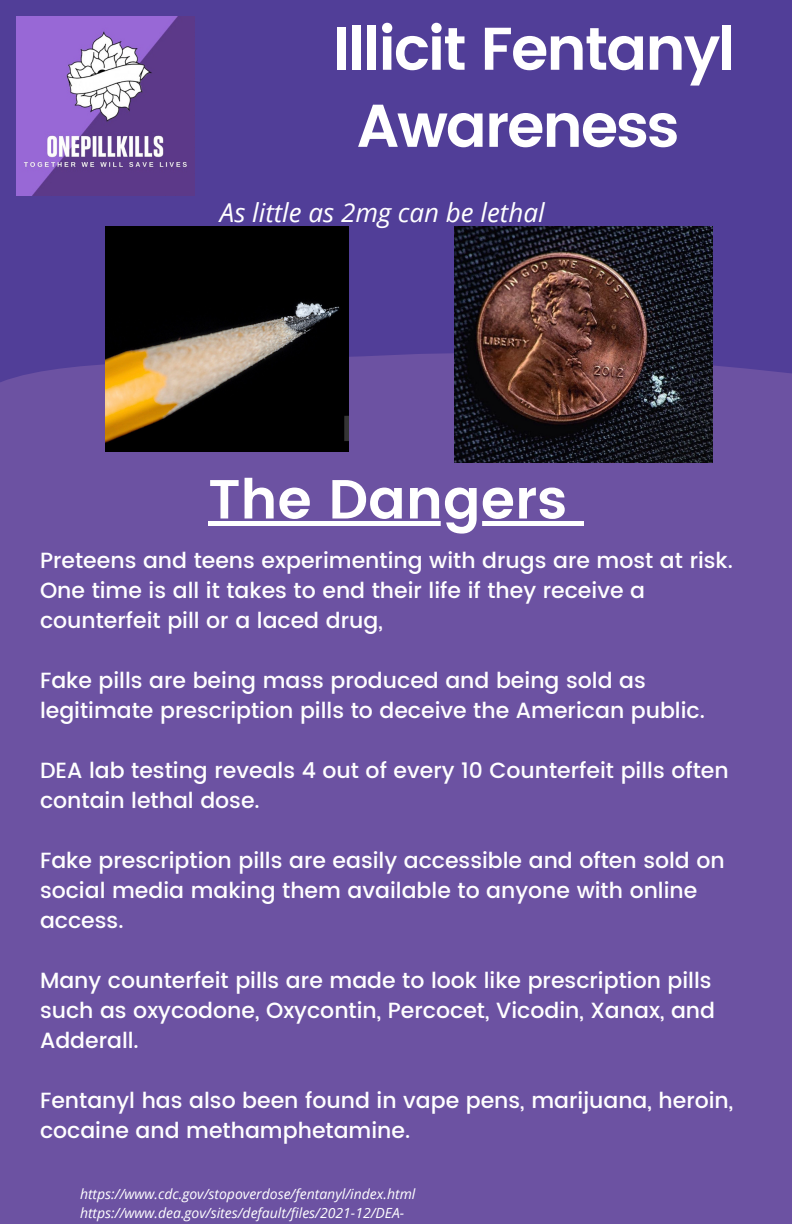
<style>
.page{position:relative;width:792px;height:1224px;background:#513e98}
.page>*{position:absolute;margin:0;border:0;box-sizing:border-box;transform-origin:0 0}
.t1{font:600 60.2px/77px "Poppins";letter-spacing:-.035em;color:#fff;text-align:center}
.t2{font:600 55px "Poppins";color:#fff}
.t3{font:italic 26px "Open Sans";color:#fff}
.t4{font:500 22px/30px "Poppins";color:#fff}
.t5{font:italic 14px "Open Sans";color:#fff}
</style>
<div class="page">
<div style="left:0;top:345px;width:792px;height:879px;background:#6c52a2"></div>
<img style="left:16px;top:17px;width:179px;height:178px">
<img style="left:106px;top:227px;width:243px;height:225px">
<img style="left:455px;top:227px;width:258px;height:235px">
<hr style="left:208px;top:522px;width:359px;height:4px;background:#fff">
<hr style="left:567px;top:522px;width:17px;height:4px;background:#fff">
<p class="t1" style="left:332px;top:11px;width:405px">Illicit Fentanyl<br>Awareness</p>
<p class="t3" style="left:220px;top:194px;width:326px">As little as 2mg can be lethal</p>
<p class="t2" style="left:208px;top:467px;width:360px">The Dangers</p>
<p class="t4" style="left:40px;top:545px;width:694px">Preteens and teens experimenting with drugs are most at risk.<br>One time is all it takes to end their life if they receive a counterfeit pill or a laced drug,</p>
<p class="t4" style="left:40px;top:665px;width:666px">Fake pills are being mass produced and being sold as legitimate prescription pills to deceive the American public.</p>
<p class="t4" style="left:40px;top:755px;width:690px">DEA lab testing reveals 4 out of every 10 Counterfeit pills often contain lethal dose.</p>
<p class="t4" style="left:40px;top:845px;width:686px">Fake prescription pills are easily accessible and often sold on social media making them available to anyone with online access.</p>
<p class="t4" style="left:40px;top:965px;width:677px">Many counterfeit pills are made to look like prescription pills such as oxycodone, Oxycontin, Percocet, Vicodin, Xanax, and<br>Adderall.</p>
<p class="t4" style="left:40px;top:1085px;width:695px">Fentanyl has also been found in vape pens, marijuana, heroin, cocaine and methamphetamine.</p>
<p class="t5" style="left:80px;top:1184px;width:337px">https://www.cdc.gov/stopoverdose/fentanyl/index.html</p>
<p class="t5" style="left:80px;top:1203px;width:326px">https://www.dea.gov/sites/default/files/2021-12/DEA-</p>
</div>
